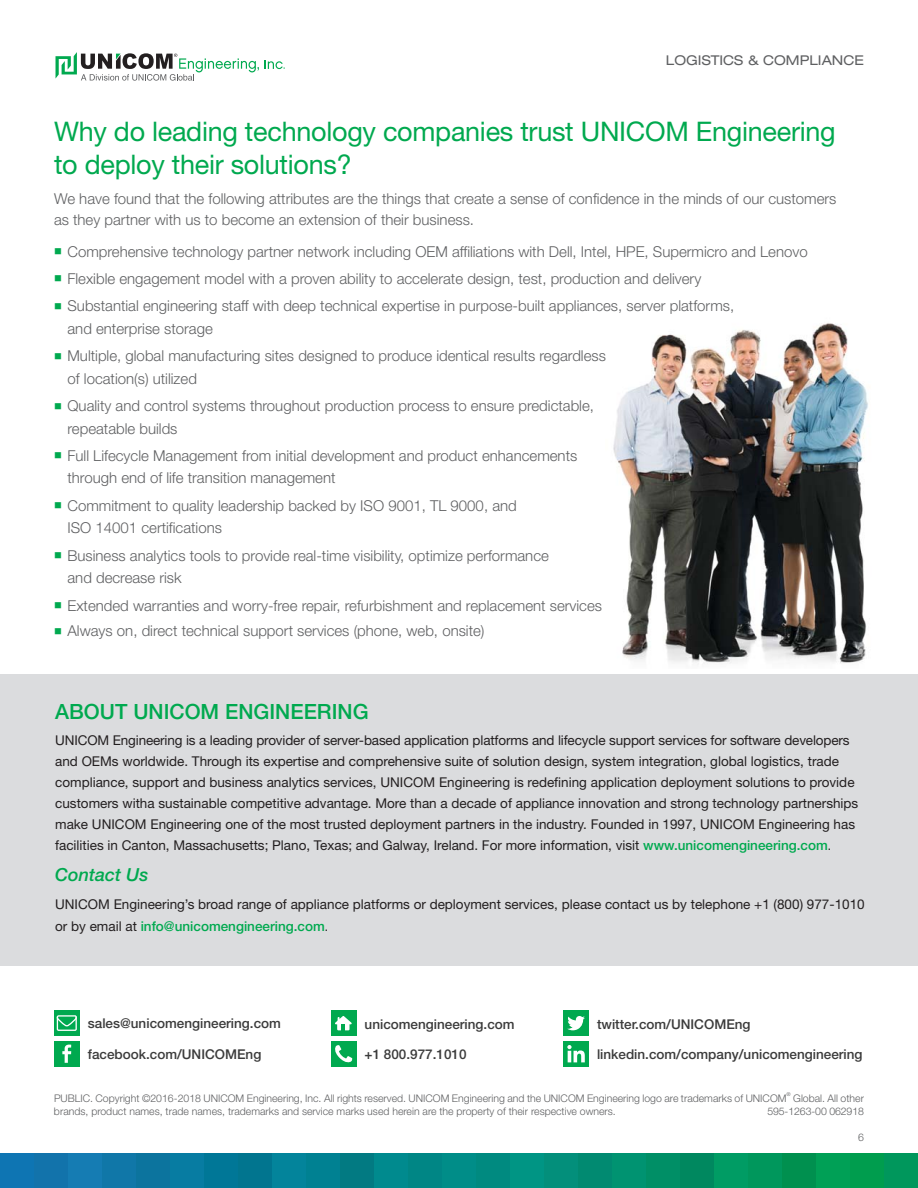
<style>
.page{position:relative;width:918px;height:1188px;background:#fff}
.page>*{position:absolute;margin:0;border:0;box-sizing:border-box;transform-origin:0 0}
.t1{font:27px/33px "Helvetica Neue";letter-spacing:-.01em;color:#00a94f}
.t2{font:500 21px "Helvetica Neue";color:#00a94f}
.t3{font:italic 500 18px "Helvetica Neue";color:#00a94f}
.t4{font:300 15px/22.5px "Helvetica Neue";color:#5f6062}
.t5{font:13.5px/21px "Helvetica Neue";color:#231f20}
.t6{font:500 13.5px "Helvetica Neue";color:#3b3b3b}
.t7{font:expanded 13.5px "Helvetica Neue";color:#5f6062}
.t8{font:300 10.5px "Helvetica Neue";color:#5f6062}
.t9{font:300 5.25px "Helvetica Neue";color:#5f6062}
.s1{color:#00a94f}
.s2{font-weight:500;color:#00a94f}
.s3{font-stretch:condensed}
</style>
<div class="page">
<svg style="left:0;top:1153px;width:918px;height:1px"></svg>
<div style="left:0;top:1154px;width:35px;height:34px;background:#0e75b3"></div>
<div style="left:35px;top:1154px;width:34px;height:34px;background:#1273ab"></div>
<div style="left:69px;top:1154px;width:34px;height:34px;background:#157cb3"></div>
<div style="left:103px;top:1154px;width:34px;height:34px;background:#1077a8"></div>
<div style="left:137px;top:1154px;width:34px;height:34px;background:#0c749e"></div>
<div style="left:171px;top:1154px;width:34px;height:34px;background:#077ca2"></div>
<div style="left:205px;top:1154px;width:34px;height:34px;background:#007797"></div>
<div style="left:239px;top:1154px;width:34px;height:34px;background:#01758f"></div>
<div style="left:273px;top:1154px;width:34px;height:34px;background:#03849b"></div>
<div style="left:307px;top:1154px;width:34px;height:34px;background:#008192"></div>
<div style="left:341px;top:1154px;width:34px;height:34px;background:#027a82"></div>
<div style="left:375px;top:1154px;width:34px;height:34px;background:#008a8e"></div>
<div style="left:409px;top:1154px;width:34px;height:34px;background:#008685"></div>
<div style="left:443px;top:1154px;width:34px;height:34px;background:#008d88"></div>
<div style="left:477px;top:1154px;width:34px;height:34px;background:#008a80"></div>
<div style="left:511px;top:1154px;width:34px;height:34px;background:#009584"></div>
<div style="left:545px;top:1154px;width:34px;height:34px;background:#038f7b"></div>
<div style="left:579px;top:1154px;width:34px;height:34px;background:#018a71"></div>
<div style="left:613px;top:1154px;width:34px;height:34px;background:#009371"></div>
<div style="left:647px;top:1154px;width:34px;height:34px;background:#008f66"></div>
<div style="left:681px;top:1154px;width:34px;height:34px;background:#00885f"></div>
<div style="left:715px;top:1154px;width:34px;height:34px;background:#009c64"></div>
<div style="left:749px;top:1154px;width:34px;height:34px;background:#00975c"></div>
<div style="left:783px;top:1154px;width:34px;height:34px;background:#00904f"></div>
<div style="left:817px;top:1154px;width:34px;height:34px;background:#00a056"></div>
<div style="left:851px;top:1154px;width:34px;height:34px;background:#009d4e"></div>
<div style="left:885px;top:1154px;width:33px;height:34px;background:#00975c"></div>
<div style="left:0;top:674px;width:918px;height:291px;background:#dbdcde"></div>
<img style="left:613px;top:323px;width:255px;height:341px">
<svg style="left:56px;top:52px;width:229px;height:29px"></svg>
<div style="left:563px;top:1010px;width:26px;height:26px;background:#00a94f"></div>
<svg style="left:567px;top:1016px;width:18px;height:14px"></svg>
<div style="left:563px;top:1041px;width:26px;height:25px;background:#00a94f"></div>
<svg style="left:567px;top:1045px;width:18px;height:17px"></svg>
<div style="left:54px;top:1041px;width:26px;height:25px;background:#00a94f"></div>
<svg style="left:62px;top:1045px;width:9px;height:18px"></svg>
<div style="left:54px;top:1010px;width:26px;height:26px;background:#00a94f"></div>
<div style="left:57px;top:1015px;width:20px;height:16px;border:1px solid #fff"></div>
<svg style="left:56px;top:1016px;width:21px;height:11px"></svg>
<div style="left:331px;top:1010px;width:25px;height:26px;background:#00a94f"></div>
<svg style="left:335px;top:1016px;width:17px;height:15px"></svg>
<div style="left:331px;top:1041px;width:25px;height:25px;background:#00a94f"></div>
<svg style="left:335px;top:1045px;width:17px;height:18px"></svg>
<p class="t7" style="left:666px;top:55px;width:200px">LOGISTICS &amp; COMPLIANCE</p>
<h1 class="t1" style="left:54px;top:117px;width:783px">Why do leading technology companies trust UNICOM Engineering to deploy their solutions?</h1>
<p class="t4" style="left:54px;top:190px;width:784px;line-height:21px">We have found that the following attributes are the things that create a sense of confidence in the minds of our customers as they partner with us to become an extension of their business.</p>
<p class="t4" style="left:54px;top:241px;width:755px"><span class="s1">■</span> Comprehensive technology partner network including OEM affiliations with Dell, Intel, HPE, Supermicro and Lenovo</p>
<p class="t4" style="left:54px;top:269px;width:649px"><span class="s1">■</span> Flexible engagement model with a proven ability to accelerate design, test, production and delivery</p>
<p class="t4" style="left:68px;top:296px;width:668px;text-indent:-14px"><span class="s1">■</span> Substantial engineering staff with deep technical expertise in purpose-built appliances, server platforms, and enterprise storage</p>
<p class="t4" style="left:68px;top:346px;width:540px;text-indent:-14px"><span class="s1">■</span> Multiple, global manufacturing sites designed to produce identical results regardless of location(s) utilized</p>
<p class="t4" style="left:68px;top:396px;width:528px;text-indent:-14px"><span class="s1">■</span> Quality and control systems throughout production process to ensure predictable, repeatable builds</p>
<p class="t4" style="left:68px;top:446px;width:511px;text-indent:-14px"><span class="s1">■</span> Full Lifecycle Management from initial development and product enhancements through end of life transition management</p>
<p class="t4" style="left:68px;top:496px;width:451px;text-indent:-14px"><span class="s1">■</span> Commitment to quality leadership backed by ISO 9001, TL 9000, and<br>ISO 14001 certifications</p>
<p class="t4" style="left:68px;top:545px;width:483px;text-indent:-14px"><span class="s1">■</span> Business analytics tools to provide real-time visibility, optimize performance and decrease risk</p>
<p class="t4" style="left:54px;top:595px;width:550px"><span class="s1">■</span> Extended warranties and worry-free repair, refurbishment and replacement services</p>
<p class="t4" style="left:54px;top:621px;width:432px"><span class="s1">■</span> Always on, direct technical support services (phone, web, onsite)</p>
<h2 class="t2" style="left:55px;top:704px;width:315px">ABOUT UNICOM ENGINEERING</h2>
<p class="t5" style="left:55px;top:731px;width:805px">UNICOM Engineering is a leading provider of server-based application platforms and lifecycle support services for software developers and OEMs worldwide. Through its expertise and comprehensive suite of solution design, system integration, global logistics, trade compliance, support and business analytics services, UNICOM Engineering is redefining application deployment solutions to provide customers witha sustainable competitive advantage. More than a decade of appliance innovation and strong technology partnerships make UNICOM Engineering one of the most trusted deployment partners in the industry. Founded in 1997, UNICOM Engineering has facilities in Canton, Massachusetts; Plano, Texas; and Galway, Ireland. For more information, visit <span class="s2">www.unicomengineering.com</span><span class="s3">.</span></p>
<p class="t3" style="left:55px;top:869px;width:95px">Contact Us</p>
<p class="t5" style="left:55px;top:894px;width:811px;line-height:22.5px">UNICOM Engineering’s broad range of appliance platforms or deployment services, please contact us by telephone +1 (800) 977-1010 or by email at <span class="s2">info@unicomengineering.com</span><span class="s3">.</span></p>
<p class="t6" style="left:88px;top:1019px;width:195px">sales@unicomengineering.com</p>
<p class="t6" style="left:88px;top:1049px;width:175px">facebook.com/UNICOMEng</p>
<p class="t6" style="left:365px;top:1019px;width:152px">unicomengineering.com</p>
<p class="t6" style="left:365px;top:1049px;width:103px">+1 800.977.1010</p>
<p class="t6" style="left:597px;top:1019px;width:155px">twitter.com/UNICOMEng</p>
<p class="t6" style="left:597px;top:1049px;width:267px">linkedin.com/company/unicomengineering</p>
<p class="t8" style="left:54px;top:1094px;width:734px">PUBLIC. Copyright ©2016-2018 UNICOM Engineering, Inc. All rights reserved. UNICOM Engineering and the UNICOM Engineering logo are trademarks of UNICOM</p>
<p class="t9" style="left:787px;top:1093px;width:6px">®</p>
<p class="t8" style="left:793px;top:1094px;width:72px">Global. All other</p>
<p class="t8" style="left:54px;top:1108px;width:563px">brands, product names, trade names, trademarks and service marks used herein are the property of their respective owners.</p>
<p class="t8" style="left:767px;top:1108px;width:98px">595-1263-00 062918</p>
<p class="t8" style="left:858px;top:1133px;width:7px">6</p>
</div>
